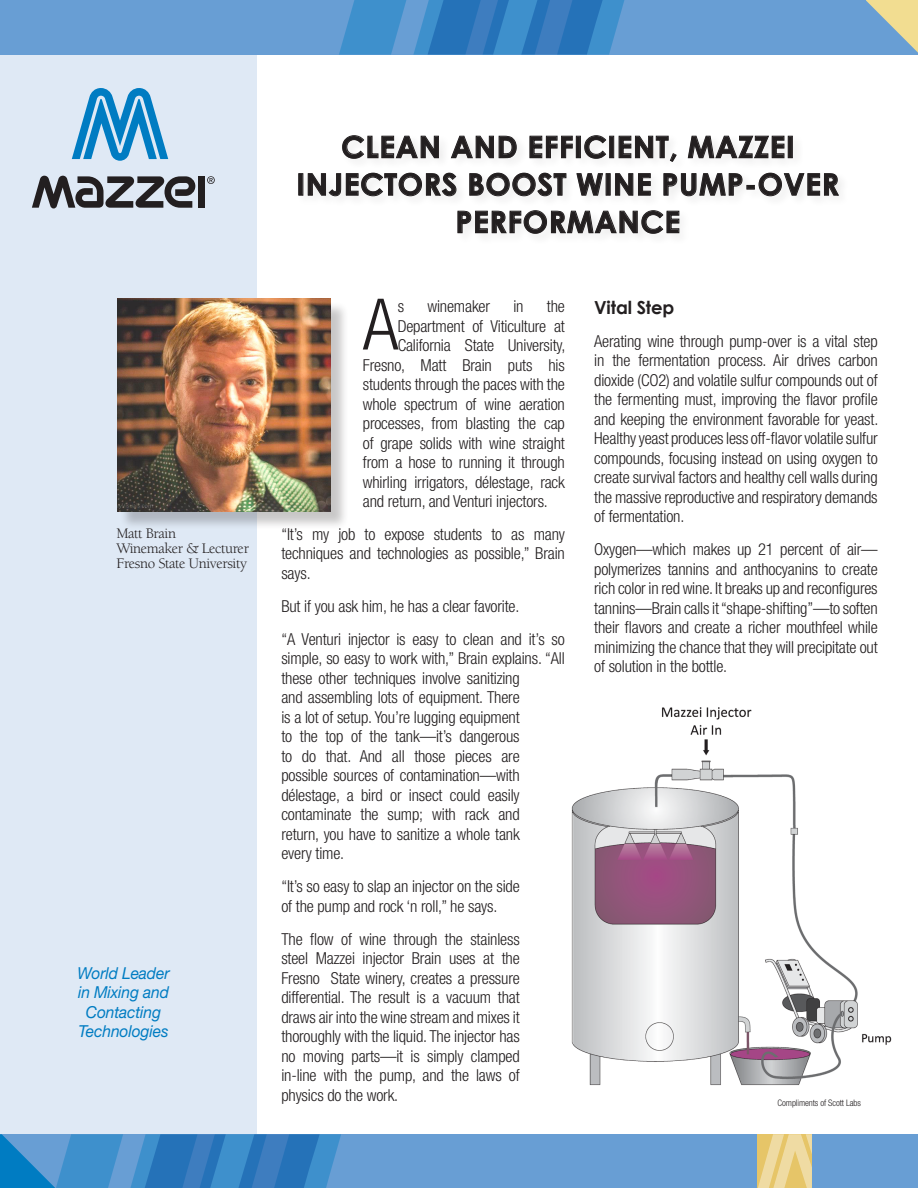
<style>
.page{position:relative;width:918px;height:1188px;background:#fff}
.page>*{position:absolute;margin:0;border:0;box-sizing:border-box;transform-origin:0 0}
.t1{font:300 condensed 71.1px "Helvetica Neue LT Std";color:#231f20}
.t2{font:700 30px/37.5px "Century Gothic";letter-spacing:.025em;color:#231f20;text-align:center}
.t3{font:700 18px "Century Gothic";letter-spacing:-.01em;color:#231f20}
.t4{font:300 condensed 16.5px/19.5px "Helvetica Neue LT Std";letter-spacing:-.01em;color:#231f20;text-align:justify}
.t5{font:italic 16.5px/19.5px "Helvetica Neue LT Std";letter-spacing:-.01em;color:#007cc2;text-align:center;scale:.95 1}
.t6{font:15px "Berkeley Std";letter-spacing:-.025em;color:#231f20}
.t7{font:300 condensed 9px "Helvetica Neue LT Std";letter-spacing:-.01em;color:#231f20}
</style>
<div class="page">
<img style="left:571px;top:707px;width:321px;height:379px">
<div style="left:0;top:9px;width:256px;height:1179px;background:#dfe9f5"></div>
<svg style="left:342px;top:135px;width:97px;height:24px"></svg>
<svg style="left:451px;top:135px;width:66px;height:23px"></svg>
<svg style="left:529px;top:135px;width:44px;height:23px"></svg>
<div style="left:576px;top:136px;width:4px;height:22px;border:1px solid #231f20"></div>
<svg style="left:584px;top:135px;width:22px;height:24px"></svg>
<div style="left:610px;top:136px;width:4px;height:22px;border:1px solid #231f20"></div>
<svg style="left:618px;top:135px;width:59px;height:27px"></svg>
<svg style="left:688px;top:135px;width:97px;height:23px"></svg>
<div style="left:788px;top:136px;width:4px;height:22px;border:1px solid #231f20"></div>
<svg style="left:308px;top:172px;width:149px;height:25px"></svg>
<svg style="left:469px;top:172px;width:98px;height:25px"></svg>
<svg style="left:576px;top:173px;width:27px;height:23px"></svg>
<svg style="left:615px;top:173px;width:36px;height:23px"></svg>
<svg style="left:663px;top:172px;width:176px;height:25px"></svg>
<svg style="left:457px;top:210px;width:223px;height:24px"></svg>
<svg style="left:72px;top:88px;width:96px;height:73px"></svg>
<div style="left:198px;top:176px;width:7px;height:32px;background:#231f20"></div>
<svg style="left:32px;top:176px;width:163px;height:32px"></svg>
<svg style="left:207px;top:176px;width:8px;height:8px"></svg>
<div style="left:119px;top:301px;width:230px;height:229px;background:#231f20;opacity:.25"></div>
<img style="left:117px;top:299px;width:213px;height:213px">
<div style="left:0;top:0;width:918px;height:55px;background:#689ed4"></div>
<div style="left:0;top:1134px;width:918px;height:54px;background:#689ed4"></div>
<svg style="left:758px;top:1134px;width:54px;height:54px;background:#ebd18a"></svg>
<svg style="left:339px;top:0;width:286px;height:55px;background:#3b85c4"></svg>
<svg style="left:866px;top:0;width:52px;height:53px"></svg>
<svg style="left:0;top:1134px;width:341px;height:54px"></svg>
<p class="t6" style="left:116px;top:525px;width:61px">Matt Brain</p>
<p class="t6" style="left:116px;top:540px;width:134px">Winemaker &amp; Lecturer</p>
<p class="t6" style="left:116px;top:555px;width:132px">Fresno State University</p>
<p class="t5" style="left:78px;top:963px;width:98px">World Leader in Mixing and<br>Contacting<br>Technologies</p>
<p class="t2" style="left:297px;top:127px;width:544px">CLEAN AND EFFICIENT, MAZZEI<br>INJECTORS BOOST WINE PUMP-OVER<br>PERFORMANCE</p>
<p class="t1" style="left:363px;top:284px;width:37px">A</p>
<p class="t4" style="left:398px;top:296px;width:8px">s</p>
<p class="t4" style="left:427px;top:296px;width:64px">winemaker</p>
<p class="t4" style="left:513px;top:296px;width:12px">in</p>
<p class="t4" style="left:547px;top:296px;width:20px">the</p>
<p class="t4" style="left:398px;top:316px;width:169px">Department of Viticulture at</p>
<p class="t4" style="left:398px;top:335px;width:169px">California State University,</p>
<p class="t4" style="left:363px;top:355px;width:204px">Fresno, Matt Brain puts his</p>
<p class="t4" style="left:363px;top:374px;width:204px">students through the paces with the</p>
<p class="t4" style="left:363px;top:394px;width:204px">whole spectrum of wine aeration</p>
<p class="t4" style="left:363px;top:413px;width:203px">processes, from blasting the cap</p>
<p class="t4" style="left:363px;top:433px;width:204px">of grape solids with wine straight</p>
<p class="t4" style="left:363px;top:452px;width:204px">from a hose to running it through</p>
<p class="t4" style="left:363px;top:472px;width:204px">whirling irrigators, délestage, rack</p>
<p class="t4" style="left:363px;top:491px;width:187px">and return, and Venturi injectors.</p>
<p class="t4" style="left:281px;top:524px;width:285px">“It’s my job to expose students to as many techniques and technologies as possible,” Brain says.</p>
<p class="t4" style="left:281px;top:596px;width:240px">But if you ask him, he has a clear favorite.</p>
<p class="t4" style="left:281px;top:629px;width:285px;text-align:left">“A Venturi injector is easy to clean and it’s so simple, so easy to work with,” Brain explains. “All these other techniques involve sanitizing<br>and assembling lots of equipment. There<br>is a lot of setup. You’re lugging equipment<br>to the top of the tank—it’s dangerous<br>to do that. And all those pieces are possible sources of contamination—with délestage, a bird or insect could easily contaminate the sump; with rack and<br>return, you have to sanitize a whole tank<br>every time.</p>
<p class="t4" style="left:281px;top:877px;width:240px">“It’s so easy to slap an injector on the side of the pump and rock ‘n roll,” he says.</p>
<p class="t4" style="left:281px;top:929px;width:240px">The flow of wine through the stainless steel Mazzei injector Brain uses at the Fresno State winery, creates a pressure differential. The result is a vacuum that draws air into the wine stream and mixes it thoroughly with the liquid. The injector has no moving parts—it is simply clamped in-line with the pump, and the laws of physics do the work.</p>
<p class="t3" style="left:594px;top:294px;width:82px">Vital Step</p>
<p class="t4" style="left:594px;top:331px;width:286px">Aerating wine through pump-over is a vital step in the fermentation process. Air drives carbon dioxide (CO2) and volatile sulfur compounds out of the fermenting must, improving the flavor profile and keeping the environment favorable for yeast.<br>Healthy yeast produces less off-flavor volatile sulfur compounds, focusing instead on using oxygen to create survival factors and healthy cell walls during the massive reproductive and respiratory demands of fermentation.</p>
<p class="t4" style="left:594px;top:540px;width:285px">Oxygen—which makes up 21 percent of air— polymerizes tannins and anthocyanins to create rich color in red wine. It breaks up and reconfigures tannins—Brain calls it “shape-shifting”—to soften their flavors and create a richer mouthfeel while minimizing the chance that they will precipitate out of solution in the bottle.</p>
<p class="t7" style="left:778px;top:1097px;width:85px">Compliments of Scott Labs</p>
</div>
